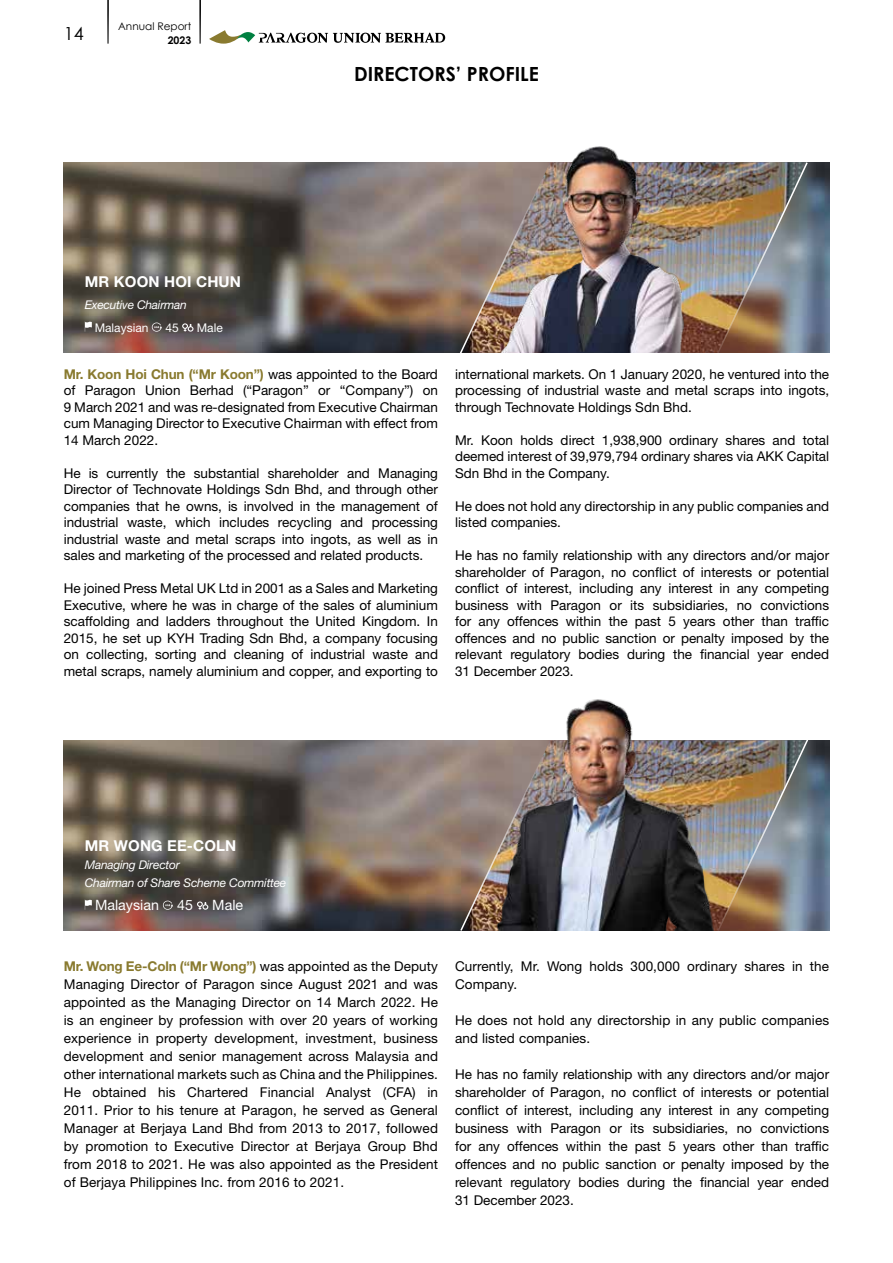
<style>
.page{position:relative;width:893px;height:1263px;background:#fff}
.page>*{position:absolute;margin:0;border:0;box-sizing:border-box;transform-origin:0 0}
.t1{font:700 19.5px "Century Gothic";color:#000}
.t2{font:18px "Century Gothic";color:#000}
.t3{font:700 15px "Helvetica Neue LT Std";letter-spacing:.01em;color:#fff}
.t4{font:14.25px "Helvetica Neue LT Std";color:#fff}
.t5{font:13.5px/16.5px "Helvetica Neue LT Std";color:#000;text-align:justify}
.t6{font:italic 12px/18px "Helvetica Neue LT Std";letter-spacing:-.02em;color:#fff}
.t7{font:12px "Helvetica Neue LT Std";color:#fff}
.t8{font:10.5px "Century Gothic";color:#000}
.t9{font:700 10.5px "Century Gothic";color:#000}
.s1{font-weight:700;color:#897a2f}
</style>
<div class="page">
<hr style="left:199px;top:0;width:2px;height:44px;background:#000">
<hr style="left:107px;top:0;width:2px;height:44px;background:#000">
<svg style="left:209px;top:30px;width:236px;height:14px"></svg>
<img style="left:64px;top:162px;width:765px;height:191px">
<img style="left:64px;top:740px;width:765px;height:191px">
<img style="left:552px;top:162px;width:164px;height:191px">
<img style="left:552px;top:146px;width:148px;height:206px">
<img style="left:553px;top:699px;width:163px;height:232px">
<svg style="left:85px;top:321px;width:7px;height:11px"></svg>
<svg style="left:152px;top:323px;width:10px;height:9px"></svg>
<svg style="left:182px;top:323px;width:12px;height:9px"></svg>
<svg style="left:85px;top:899px;width:7px;height:11px"></svg>
<svg style="left:163px;top:901px;width:10px;height:9px"></svg>
<svg style="left:197px;top:901px;width:11px;height:9px"></svg>
<img style="left:716px;top:162px;width:93px;height:191px">
<img style="left:458px;top:162px;width:94px;height:191px">
<img style="left:716px;top:740px;width:93px;height:191px">
<img style="left:459px;top:740px;width:94px;height:191px">
<h2 class="t2" style="left:64px;top:21px;width:21px">14</h2>
<p class="t8" style="left:118px;top:19px;width:75px">Annual Report</p>
<p class="t9" style="left:168px;top:32px;width:25px">2023</p>
<p class="t3" style="left:85px;top:272px;width:158px">MR KOON HOI CHUN</p>
<p class="t6" style="left:85px;top:296px;width:103px">Executive Chairman</p>
<p class="t7" style="left:95px;top:320px;width:55px">Malaysian</p>
<p class="t7" style="left:165px;top:320px;width:15px">45</p>
<p class="t7" style="left:197px;top:320px;width:28px">Male</p>
<h1 class="t1" style="left:354px;top:59px;width:186px">DIRECTORS’ PROFILE</h1>
<p class="t5" style="left:64px;top:365px;width:376px"><span class="s1">Mr. Koon Hoi Chun (“Mr Koon”)</span> was appointed to the Board of Paragon Union Berhad (“Paragon” or “Company”) on 9 March 2021 and was re-designated from Executive Chairman cum Managing Director to Executive Chairman with effect from 14 March 2022.</p>
<p class="t5" style="left:64px;top:464px;width:376px">He is currently the substantial shareholder and Managing Director of Technovate Holdings Sdn Bhd, and through other companies that he owns, is involved in the management of industrial waste, which includes recycling and processing industrial waste and metal scraps into ingots, as well as in sales and marketing of the processed and related products.</p>
<p class="t5" style="left:64px;top:580px;width:376px">He joined Press Metal UK Ltd in 2001 as a Sales and Marketing Executive, where he was in charge of the sales of aluminium scaffolding and ladders throughout the United Kingdom. In 2015, he set up KYH Trading Sdn Bhd, a company focusing on collecting, sorting and cleaning of industrial waste and metal scraps, namely aluminium and copper, and exporting to</p>
<p class="t5" style="left:455px;top:365px;width:376px">international markets. On 1 January 2020, he ventured into the processing of industrial waste and metal scraps into ingots, through Technovate Holdings Sdn Bhd.</p>
<p class="t5" style="left:455px;top:431px;width:376px">Mr. Koon holds direct 1,938,900 ordinary shares and total deemed interest of 39,979,794 ordinary shares via AKK Capital Sdn Bhd in the Company.</p>
<p class="t5" style="left:455px;top:497px;width:376px">He does not hold any directorship in any public companies and listed companies.</p>
<p class="t5" style="left:455px;top:547px;width:376px">He has no family relationship with any directors and/or major shareholder of Paragon, no conflict of interests or potential conflict of interest, including any interest in any competing business with Paragon or its subsidiaries, no convictions for any offences within the past 5 years other than traffic offences and no public sanction or penalty imposed by the relevant regulatory bodies during the financial year ended 31 December 2023.</p>
<p class="t3" style="left:85px;top:836px;width:153px">MR WONG EE-COLN</p>
<p class="t6" style="left:85px;top:856px;width:203px">Managing Director<br>Chairman of Share Scheme Committee</p>
<p class="t4" style="left:95px;top:896px;width:65px">Malaysian</p>
<p class="t4" style="left:177px;top:896px;width:17px">45</p>
<p class="t4" style="left:212px;top:896px;width:32px">Male</p>
<p class="t5" style="left:64px;top:957px;width:376px;line-height:18px"><span class="s1">Mr. Wong Ee-Coln (“Mr Wong”)</span> was appointed as the Deputy Managing Director of Paragon since August 2021 and was appointed as the Managing Director on 14 March 2022. He is an engineer by profession with over 20 years of working experience in property development, investment, business development and senior management across Malaysia and other international markets such as China and the Philippines.<br>He obtained his Chartered Financial Analyst (CFA) in 2011. Prior to his tenure at Paragon, he served as General Manager at Berjaya Land Bhd from 2013 to 2017, followed by promotion to Executive Director at Berjaya Group Bhd from 2018 to 2021. He was also appointed as the President of Berjaya Philippines Inc. from 2016 to 2021.</p>
<p class="t5" style="left:455px;top:957px;width:376px;line-height:18px">Currently, Mr. Wong holds 300,000 ordinary shares in the<br>Company.</p>
<p class="t5" style="left:455px;top:1011px;width:376px;line-height:18px">He does not hold any directorship in any public companies and listed companies.</p>
<p class="t5" style="left:455px;top:1065px;width:376px;line-height:18px">He has no family relationship with any directors and/or major shareholder of Paragon, no conflict of interests or potential conflict of interest, including any interest in any competing business with Paragon or its subsidiaries, no convictions for any offences within the past 5 years other than traffic offences and no public sanction or penalty imposed by the relevant regulatory bodies during the financial year ended 31 December 2023.</p>
</div>
